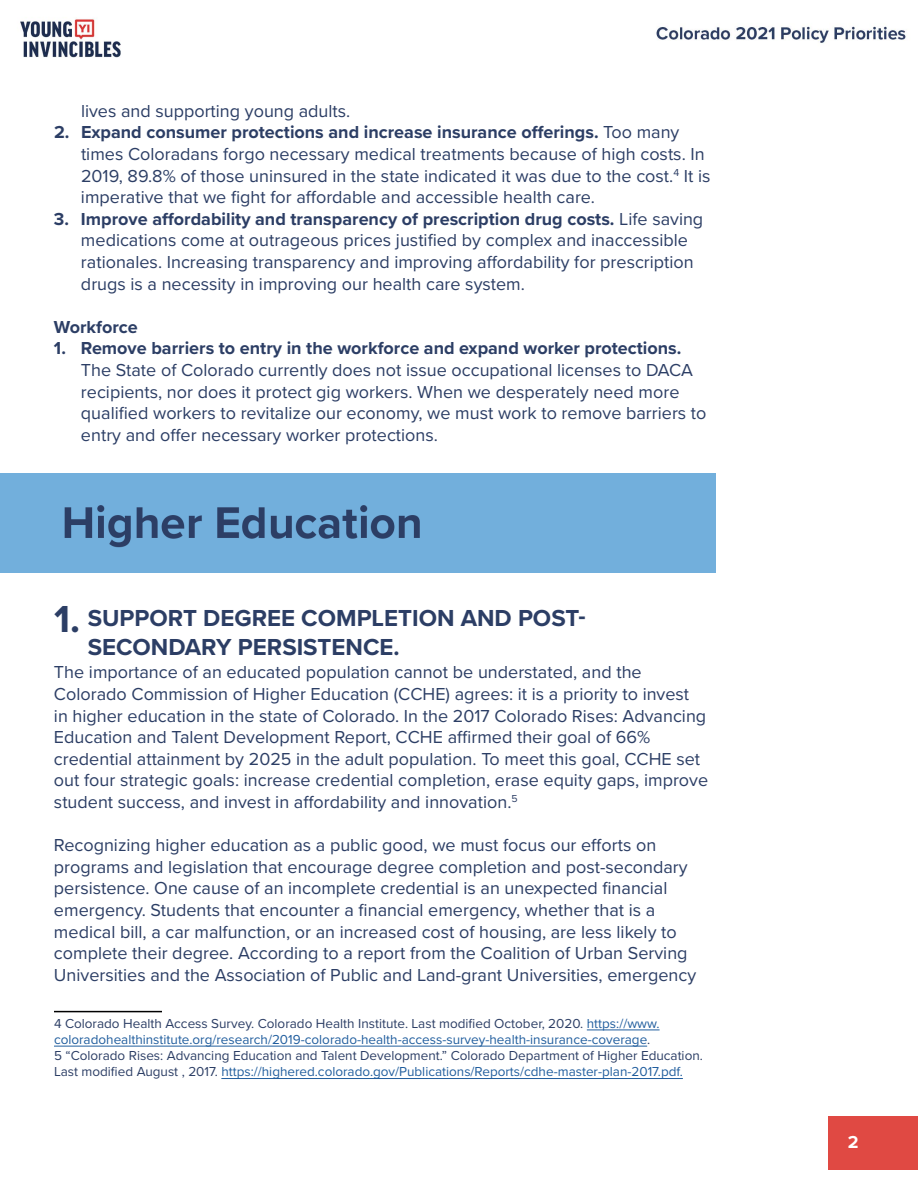
<style>
.page{position:relative;width:918px;height:1188px;background:#fff}
.page>*{position:absolute;margin:0;border:0;box-sizing:border-box;transform-origin:0 0}
.t1{font:700 24px/28.8px "Proxima Nova";color:#2c3e65}
.t2{font:18px/21.6px "Proxima Nova";color:#2c3e65}
.t3{font:700 18px "Proxima Nova";color:#2c3e65}
.t4{font:700 18px "Proxima Nova";color:#fff}
.t5{font:13.5px/16.2px "Proxima Nova";color:#2c3e65}
.s1{font-weight:700}
.s2{font-size:39px}
.s3{color:#215e9e}
</style>
<div class="page">
<img style="left:20px;top:19px;width:886px;height:1028px">
<div style="left:828px;top:1116px;width:90px;height:54px;background:#e04943"></div>
<hr style="left:54px;top:1011px;width:108px;height:1px;background:#000">
<hr style="left:587px;top:1030px;width:73px;height:1px;background:#215e9e">
<hr style="left:54px;top:1046px;width:593px;height:1px;background:#215e9e">
<hr style="left:221px;top:1078px;width:462px;height:1px;background:#215e9e">
<img style="left:0;top:473px;width:716px;height:100px">
<p class="t2" style="left:81px;top:99px;width:271px">lives and supporting young adults.</p>
<p class="t2" style="left:81px;top:121px;width:631px;text-indent:-27px"><span class="s1">2. Expand consumer protections and increase insurance offerings.</span> Too many times Coloradans forgo necessary medical treatments because of high costs. In 2019, 89.8% of those uninsured in the state indicated it was due to the cost.<sup>4</sup> It is imperative that we fight for affordable and accessible health care.</p>
<p class="t2" style="left:81px;top:207px;width:624px;text-indent:-27px"><span class="s1">3. Improve affordability and transparency of prescription drug costs.</span> Life saving medications come at outrageous prices justified by complex and inaccessible rationales. Increasing transparency and improving affordability for prescription drugs is a necessity in improving our health care system.</p>
<p class="t3" style="left:54px;top:313px;width:85px">Workforce</p>
<p class="t3" style="left:54px;top:335px;width:629px">1. Remove barriers to entry in the workforce and expand worker protections.</p>
<p class="t2" style="left:81px;top:358px;width:627px">The State of Colorado currently does not issue occupational licenses to DACA recipients, nor does it protect gig workers. When we desperately need more qualified workers to revitalize our economy, we must work to remove barriers to entry and offer necessary worker protections.</p>
<h1 class="t1" style="left:88px;top:603px;width:499px;text-indent:-34px"><span class="s2">1.</span> SUPPORT DEGREE COMPLETION AND POST-<br>SECONDARY PERSISTENCE.</h1>
<p class="t2" style="left:54px;top:661px;width:656px">The importance of an educated population cannot be understated, and the Colorado Commission of Higher Education (CCHE) agrees: it is a priority to invest<br>in higher education in the state of Colorado. In the 2017 Colorado Rises: Advancing Education and Talent Development Report, CCHE affirmed their goal of 66% credential attainment by 2025 in the adult population. To meet this goal, CCHE set out four strategic goals: increase credential completion, erase equity gaps, improve student success, and invest in affordability and innovation.<sup>5</sup></p>
<p class="t2" style="left:54px;top:834px;width:644px">Recognizing higher education as a public good, we must focus our efforts on programs and legislation that encourage degree completion and post-secondary persistence. One cause of an incomplete credential is an unexpected financial emergency. Students that encounter a financial emergency, whether that is a medical bill, a car malfunction, or an increased cost of housing, are less likely to complete their degree. According to a report from the Coalition of Urban Serving Universities and the Association of Public and Land-grant Universities, emergency</p>
<p class="t5" style="left:54px;top:1015px;width:650px">4 Colorado Health Access Survey. Colorado Health Institute. Last modified October, 2020. <span class="s3">https://www. coloradohealthinstitute.org/research/2019-colorado-health-access-survey-health-insurance-coverage</span>.<br>5 “Colorado Rises: Advancing Education and Talent Development.” Colorado Department of Higher Education.<br>Last modified August , 2017. <span class="s3">https://highered.colorado.gov/Publications/Reports/cdhe-master-plan-2017.pdf.</span></p>
<p class="t4" style="left:848px;top:1129px;width:12px">2</p>
</div>
